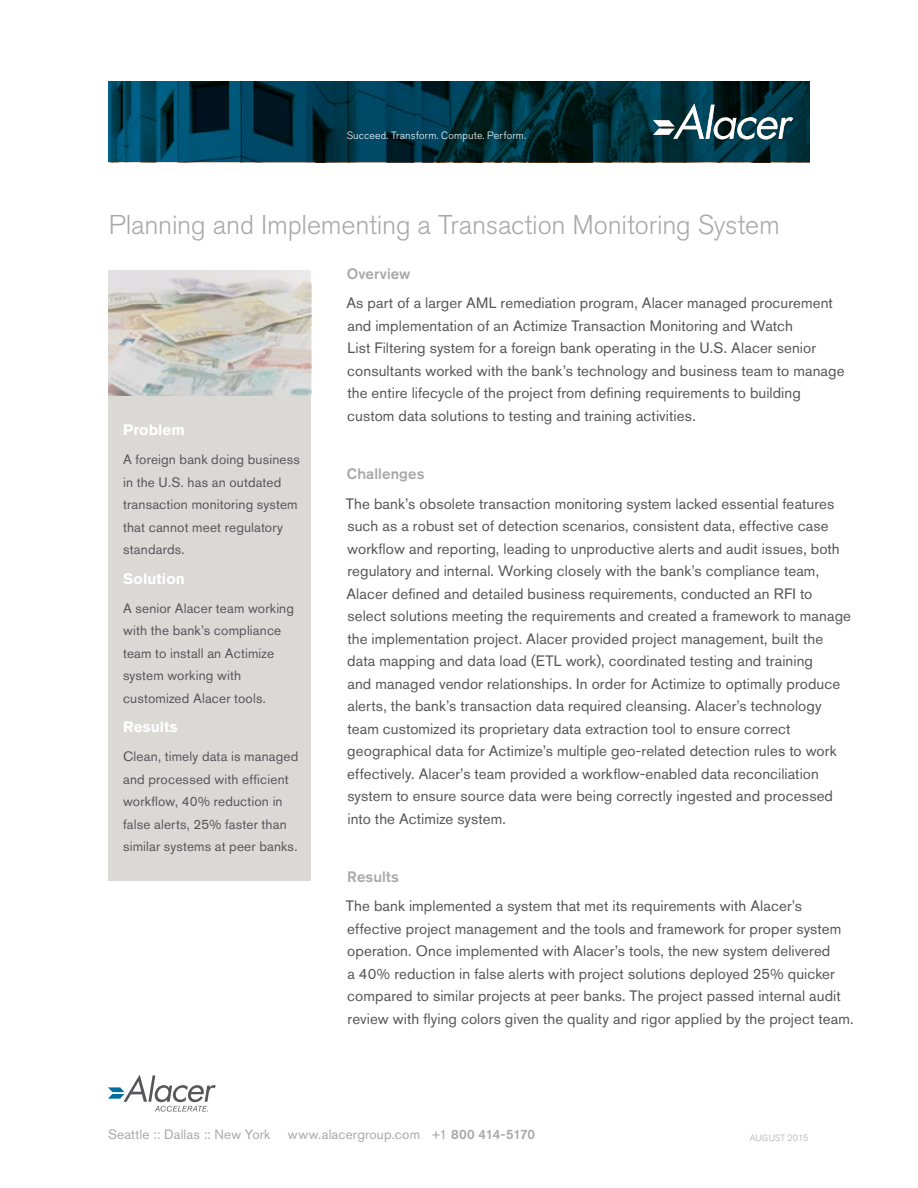
<style>
.page{position:relative;width:918px;height:1188px;background:#fff}
.page>*{position:absolute;margin:0;border:0;box-sizing:border-box;transform-origin:0 0}
.t1{font:300 27px "Akzidenz Grotesk BE";letter-spacing:-.005em;color:#aaa9aa}
.t2{font:15px/22.5px "Akzidenz Grotesk BE";letter-spacing:.005em;color:#56565a}
.t3{font:500 15px "Akzidenz Grotesk BE";letter-spacing:.01em;color:#aaa9aa}
.t4{font:700 15px "Akzidenz Grotesk BE";letter-spacing:.005em;color:#fff}
.t5{font:13.5px/22.5px "Akzidenz Grotesk BE";letter-spacing:.01em;color:#56565a}
.t6{font:13.5px "Akzidenz Grotesk BE";letter-spacing:.01em;color:#aaa9aa}
.t7{font:300 10.5px "Akzidenz Grotesk BE";letter-spacing:.02em;color:#fff}
.t8{font:300 9px "Akzidenz Grotesk BE";color:#aaa9aa}
.s1{font-weight:500}
</style>
<div class="page">
<img style="left:108px;top:81px;width:702px;height:81px">
<svg style="left:653px;top:104px;width:140px;height:35px"></svg>
<svg style="left:108px;top:1075px;width:108px;height:37px"></svg>
<div style="left:109px;top:270px;width:202px;height:611px;background:#dbd9d6"></div>
<img style="left:109px;top:270px;width:202px;height:126px">
<p class="t7" style="left:347px;top:129px;width:181px">Succeed. Transform. Compute. Perform.</p>
<h1 class="t1" style="left:109px;top:210px;width:673px">Planning and Implementing a Transaction Monitoring System</h1>
<p class="t4" style="left:123px;top:421px;width:63px">Problem</p>
<p class="t5" style="left:123px;top:448px;width:178px">A foreign bank doing business in the U.S. has an outdated transaction monitoring system that cannot meet regulatory standards.</p>
<p class="t4" style="left:123px;top:570px;width:63px">Solution</p>
<p class="t5" style="left:123px;top:597px;width:172px">A senior Alacer team working with the bank’s compliance team to install an Actimize system working with customized Alacer tools.</p>
<p class="t4" style="left:123px;top:718px;width:56px">Results</p>
<p class="t5" style="left:123px;top:745px;width:177px">Clean, timely data is managed and processed with efficient workflow, 40% reduction in false alerts, 25% faster than similar systems at peer banks.</p>
<p class="t3" style="left:347px;top:265px;width:65px">Overview</p>
<p class="t2" style="left:346px;top:292px;width:500px">As part of a larger AML remediation program, Alacer managed procurement and implementation of an Actimize Transaction Monitoring and Watch<br>List Filtering system for a foreign bank operating in the U.S. Alacer senior consultants worked with the bank’s technology and business team to manage the entire lifecycle of the project from defining requirements to building custom data solutions to testing and training activities.</p>
<p class="t3" style="left:347px;top:465px;width:79px">Challenges</p>
<p class="t2" style="left:346px;top:492px;width:507px">The bank’s obsolete transaction monitoring system lacked essential features such as a robust set of detection scenarios, consistent data, effective case workflow and reporting, leading to unproductive alerts and audit issues, both regulatory and internal. Working closely with the bank’s compliance team, Alacer defined and detailed business requirements, conducted an RFI to select solutions meeting the requirements and created a framework to manage the implementation project. Alacer provided project management, built the data mapping and data load (ETL work), coordinated testing and training<br>and managed vendor relationships. In order for Actimize to optimally produce alerts, the bank’s transaction data required cleansing. Alacer’s technology team customized its proprietary data extraction tool to ensure correct geographical data for Actimize’s multiple geo-related detection rules to work effectively. Alacer’s team provided a workflow-enabled data reconciliation system to ensure source data were being correctly ingested and processed into the Actimize system.</p>
<p class="t3" style="left:347px;top:868px;width:53px">Results</p>
<p class="t2" style="left:346px;top:895px;width:509px">The bank implemented a system that met its requirements with Alacer’s effective project management and the tools and framework for proper system operation. Once implemented with Alacer’s tools, the new system delivered<br>a 40% reduction in false alerts with project solutions deployed 25% quicker compared to similar projects at peer banks. The project passed internal audit review with flying colors given the quality and rigor applied by the project team.</p>
<p class="t6" style="left:108px;top:1127px;width:164px">Seattle :: Dallas :: New York</p>
<p class="t6" style="left:288px;top:1127px;width:249px">www.alacergroup.com +1 <span class="s1">800 414-5170</span></p>
<p class="t8" style="left:750px;top:1133px;width:60px">August 2015</p>
</div>
